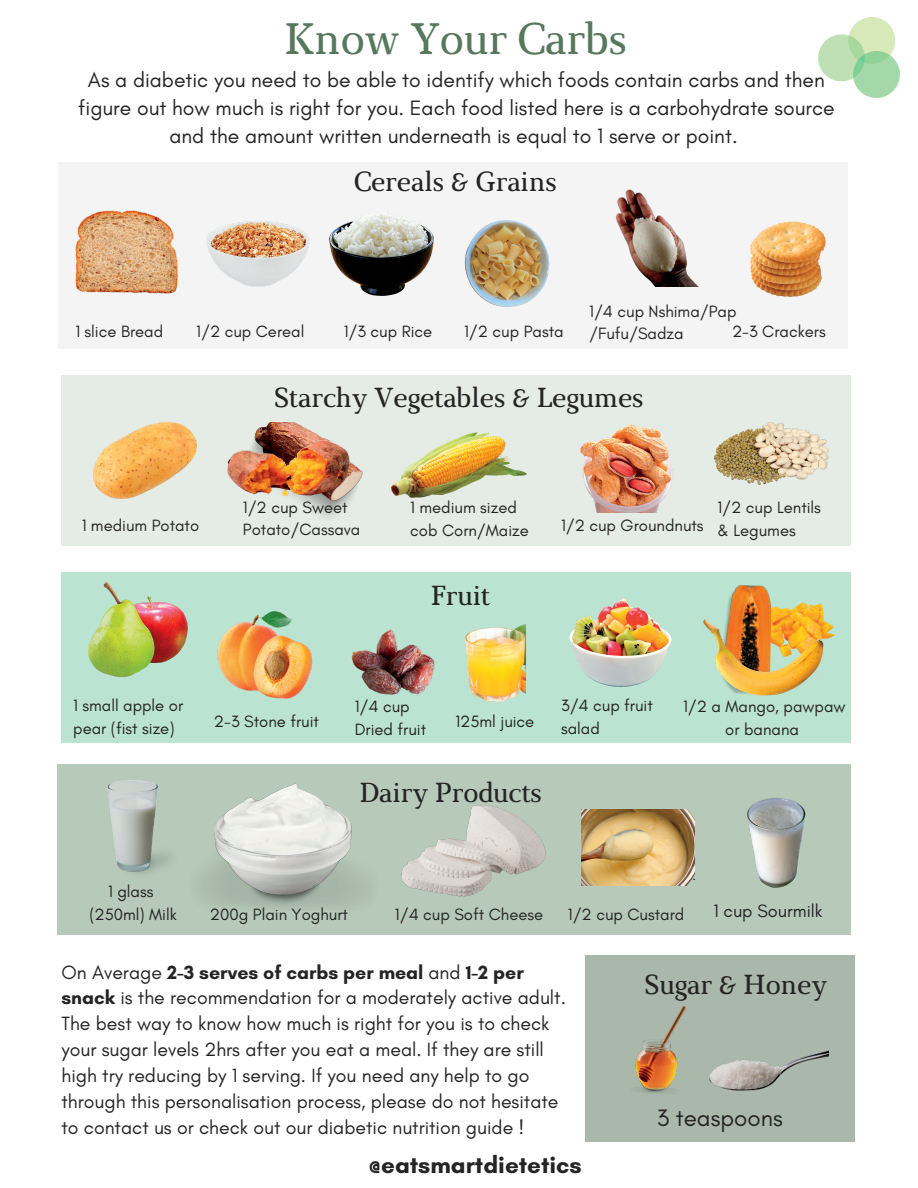
<style>
.page{position:relative;width:918px;height:1188px;background:#fff}
.page>*{position:absolute;margin:0;border:0;box-sizing:border-box;transform-origin:0 0}
.t1{font:43.95px "Marta";color:#58785e}
.t2{font:27.45px "Marta";color:#242424}
.t3{font:700 24.15px "Glacial Indifference";color:#242424}
.t4{font:24.15px "Glacial Indifference";color:#242424}
.t5{font:21.15px/28.2px "Glacial Indifference";color:#242424;text-align:center}
.t6{font:19.5px/25.8px "Glacial Indifference";color:#242424}
.t7{font:18.15px "Glacial Indifference";color:#242424}
.t8{font:16.65px/22.5px "Glacial Indifference";color:#242424}
.s1{font-weight:700}
</style>
<div class="page">
<div style="left:58px;top:162px;width:790px;height:187px;background:#f4f4f4"></div>
<div style="left:61px;top:375px;width:790px;height:171px;background:#e5ebe5"></div>
<div style="left:61px;top:572px;width:790px;height:171px;background:#bbe3d1"></div>
<div style="left:58px;top:764px;width:793px;height:171px;background:#b7c9b9"></div>
<div style="left:585px;top:955px;width:270px;height:187px;background:#a9b8aa"></div>
<img style="left:819px;top:18px;width:81px;height:80px">
<img style="left:635px;top:1007px;width:50px;height:86px">
<img style="left:709px;top:1051px;width:119px;height:39px">
<img style="left:107px;top:781px;width:63px;height:93px">
<img style="left:203px;top:784px;width:163px;height:124px">
<img style="left:582px;top:810px;width:112px;height:75px">
<img style="left:747px;top:798px;width:59px;height:90px">
<img style="left:401px;top:805px;width:144px;height:91px">
<img style="left:569px;top:598px;width:103px;height:89px">
<img style="left:465px;top:624px;width:61px;height:78px">
<img style="left:155px;top:602px;width:32px;height:61px">
<img style="left:88px;top:583px;width:67px;height:93px">
<img style="left:218px;top:612px;width:95px;height:86px">
<img style="left:351px;top:629px;width:84px;height:66px">
<img style="left:772px;top:603px;width:62px;height:36px">
<img style="left:726px;top:585px;width:46px;height:34px">
<img style="left:703px;top:619px;width:121px;height:77px">
<img style="left:94px;top:423px;width:102px;height:75px">
<img style="left:391px;top:432px;width:135px;height:66px">
<img style="left:580px;top:424px;width:94px;height:88px">
<img style="left:715px;top:423px;width:114px;height:62px">
<img style="left:75px;top:210px;width:103px;height:84px">
<img style="left:206px;top:221px;width:104px;height:65px">
<img style="left:330px;top:212px;width:103px;height:83px">
<img style="left:750px;top:221px;width:76px;height:76px">
<img style="left:464px;top:220px;width:86px;height:87px">
<img style="left:616px;top:189px;width:83px;height:98px">
<img style="left:227px;top:422px;width:136px;height:95px">
<h1 class="t1" style="left:285px;top:21px;width:344px">Know Your Carbs</h1>
<p class="t5" style="left:78px;top:65px;width:758px">As a diabetic you need to be able to identify which foods contain carbs and then figure out how much is right for you. Each food listed here is a carbohydrate source and the amount written underneath is equal to 1 serve or point.</p>
<h2 class="t2" style="left:354px;top:171px;width:204px">Cereals &amp; Grains</h2>
<p class="t8" style="left:589px;top:299px;width:149px">1/4 cup Nshima/Pap</p>
<p class="t8" style="left:75px;top:319px;width:89px">1 slice Bread</p>
<p class="t8" style="left:196px;top:320px;width:110px">1/2 cup Cereal</p>
<p class="t8" style="left:344px;top:319px;width:90px">1/3 cup Rice</p>
<p class="t8" style="left:464px;top:319px;width:101px">1/2 cup Pasta</p>
<p class="t8" style="left:589px;top:322px;width:96px">/Fufu/Sadza</p>
<h2 class="t2" style="left:274px;top:386px;width:371px">Starchy Vegetables &amp; Legumes</h2>
<p class="t8" style="left:732px;top:320px;width:95px">2-3 Crackers</p>
<p class="t8" style="left:82px;top:514px;width:119px">1 medium Potato</p>
<p class="t8" style="left:243px;top:496px;width:119px">1/2 cup Sweet<br>Potato/Cassava</p>
<p class="t8" style="left:410px;top:496px;width:120px">1 medium sized cob Corn/Maize</p>
<h2 class="t2" style="left:431px;top:584px;width:61px">Fruit</h2>
<p class="t8" style="left:561px;top:514px;width:144px">1/2 cup Groundnuts</p>
<p class="t8" style="left:717px;top:496px;width:105px">1/2 cup Lentils &amp; Legumes</p>
<p class="t8" style="left:73px;top:694px;width:112px">1 small apple or pear (fist size)</p>
<p class="t8" style="left:214px;top:710px;width:107px">2-3 Stone fruit</p>
<p class="t8" style="left:355px;top:695px;width:73px">1/4 cup<br>Dried fruit</p>
<p class="t8" style="left:455px;top:710px;width:80px">125ml juice</p>
<h2 class="t2" style="left:360px;top:782px;width:184px">Dairy Products</h2>
<p class="t8" style="left:561px;top:694px;width:93px">3/4 cup fruit salad</p>
<p class="t8" style="left:683px;top:695px;width:164px;text-align:center">1/2 a Mango, pawpaw or banana</p>
<p class="t8" style="left:89px;top:880px;width:89px;text-align:center">1 glass (250ml) Milk</p>
<p class="t8" style="left:210px;top:903px;width:140px">200g Plain Yoghurt</p>
<p class="t8" style="left:395px;top:903px;width:150px">1/4 cup Soft Cheese</p>
<p class="t8" style="left:568px;top:903px;width:118px">1/2 cup Custard</p>
<p class="t7" style="left:713px;top:900px;width:111px">1 cup Sourmilk</p>
<p class="t6" style="left:61px;top:959px;width:506px">On Average <span class="s1">2-3 serves of carbs per meal</span> and <span class="s1">1-2 per snack</span> is the recommendation for a moderately active adult.<br>The best way to know how much is right for you is to check your sugar levels 2hrs after you eat a meal. If they are still high try reducing by 1 serving. If you need any help to go through this personalisation process, please do not hesitate to contact us or check out our diabetic nutrition guide !</p>
<h3 class="t3" style="left:368px;top:1150px;width:215px">@eatsmartdietetics</h3>
<h2 class="t2" style="left:644px;top:974px;width:184px">Sugar &amp; Honey</h2>
<h3 class="t4" style="left:657px;top:1103px;width:128px">3 teaspoons</h3>
</div>
